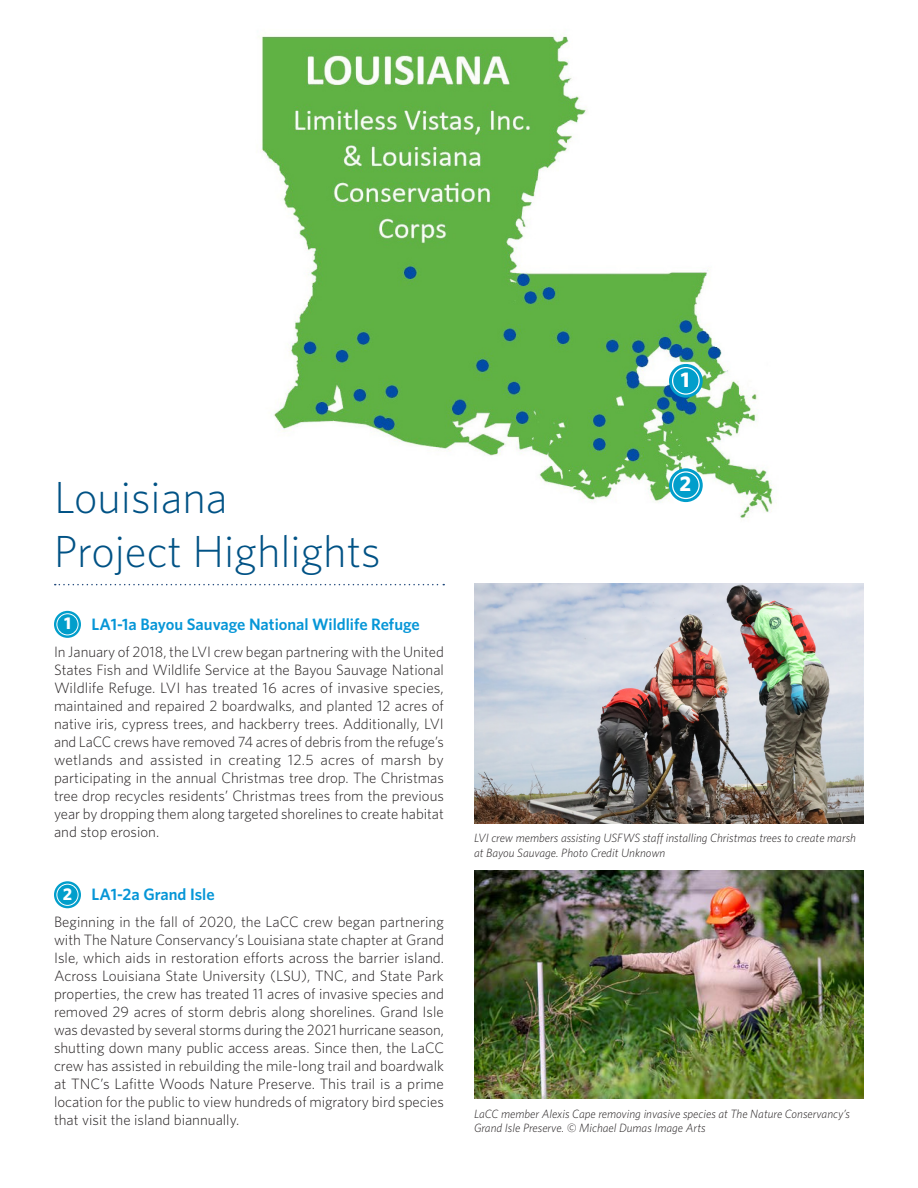
<style>
.page{position:relative;width:918px;height:1188px;background:#fff}
.page>*{position:absolute;margin:0;border:0;box-sizing:border-box;transform-origin:0 0}
.t1{font:300 45px/54px "Whitney";color:#005285}
.t2{font:700 21.3px "Whitney";color:#fff}
.t3{font:700 17.1px "Whitney";color:#fff}
.Head_1{font:600 16.5px "Whitney";color:#0696d7}
.Text{font:300 15px/18px "Whitney";color:#231f20;text-align:justify}
.t4{font:italic 300 12px/14.4px "Whitney";color:#231f20}
</style>
<div class="page">
<img style="left:260px;top:36px;width:514px;height:482px">
<svg style="left:55px;top:584px;width:389px;height:1px"></svg>
<img style="left:474px;top:870px;width:390px;height:229px">
<img style="left:474px;top:584px;width:390px;height:240px">
<svg style="left:670px;top:470px;width:31px;height:31px"></svg>
<div style="left:669px;top:468px;width:34px;height:34px;border:3px solid #019ecb;border-radius:50%"></div>
<div style="left:673px;top:473px;width:26px;height:25px;background:#019ecb;border-radius:50%"></div>
<svg style="left:670px;top:365px;width:31px;height:31px"></svg>
<div style="left:669px;top:364px;width:34px;height:34px;border:3px solid #019ecb;border-radius:50%"></div>
<div style="left:673px;top:368px;width:26px;height:25px;background:#019ecb;border-radius:50%"></div>
<svg style="left:55px;top:882px;width:25px;height:25px"></svg>
<div style="left:54px;top:881px;width:27px;height:27px;border:2px solid #019ecb;border-radius:50%"></div>
<div style="left:57px;top:885px;width:21px;height:20px;background:#019ecb;border-radius:50%"></div>
<svg style="left:55px;top:612px;width:25px;height:25px"></svg>
<div style="left:54px;top:611px;width:27px;height:27px;border:2px solid #019ecb;border-radius:50%"></div>
<div style="left:57px;top:614px;width:21px;height:20px;background:#019ecb;border-radius:50%"></div>
<p class="t2" style="left:681px;top:365px;width:10px">1</p>
<p class="t1" style="left:54px;top:469px;width:328px">Louisiana<br>Project Highlights</p>
<p class="t3" style="left:64px;top:612px;width:8px">1</p>
<p class="Head_1" style="left:92px;top:613px;width:330px">LA1-1a Bayou Sauvage National Wildlife Refuge</p>
<p class="Text" style="left:54px;top:642px;width:392px">In January of 2018, the LVI crew began partnering with the United States Fish and Wildlife Service at the Bayou Sauvage National Wildlife Refuge. LVI has treated 16 acres of invasive species, maintained and repaired 2 boardwalks, and planted 12 acres of native iris, cypress trees, and hackberry trees. Additionally, LVI and LaCC crews have removed 74 acres of debris from the refuge’s wetlands and assisted in creating 12.5 acres of marsh by participating in the annual Christmas tree drop. The Christmas tree drop recycles residents’ Christmas trees from the previous year by dropping them along targeted shorelines to create habitat and stop erosion.</p>
<p class="t3" style="left:63px;top:882px;width:11px">2</p>
<p class="Head_1" style="left:92px;top:883px;width:125px">LA1-2a Grand Isle</p>
<p class="Text" style="left:54px;top:912px;width:392px">Beginning in the fall of 2020, the LaCC crew began partnering with The Nature Conservancy’s Louisiana state chapter at Grand Isle, which aids in restoration efforts across the barrier island.<br>Across Louisiana State University (LSU), TNC, and State Park properties, the crew has treated 11 acres of invasive species and removed 29 acres of storm debris along shorelines. Grand Isle was devasted by several storms during the 2021 hurricane season, shutting down many public access areas. Since then, the LaCC crew has assisted in rebuilding the mile-long trail and boardwalk at TNC’s Lafitte Woods Nature Preserve. This trail is a prime location for the public to view hundreds of migratory bird species that visit the island biannually.</p>
<p class="t2" style="left:679px;top:470px;width:13px">2</p>
<p class="t4" style="left:474px;top:831px;width:384px">LVI crew members assisting USFWS staff installing Christmas trees to create marsh at Bayou Sauvage. Photo Credit Unknown</p>
<p class="t4" style="left:474px;top:1106px;width:377px">LaCC member Alexis Cape removing invasive species at The Nature Conservancy’s<br>Grand Isle Preserve. © Michael Dumas Image Arts</p>
</div>
